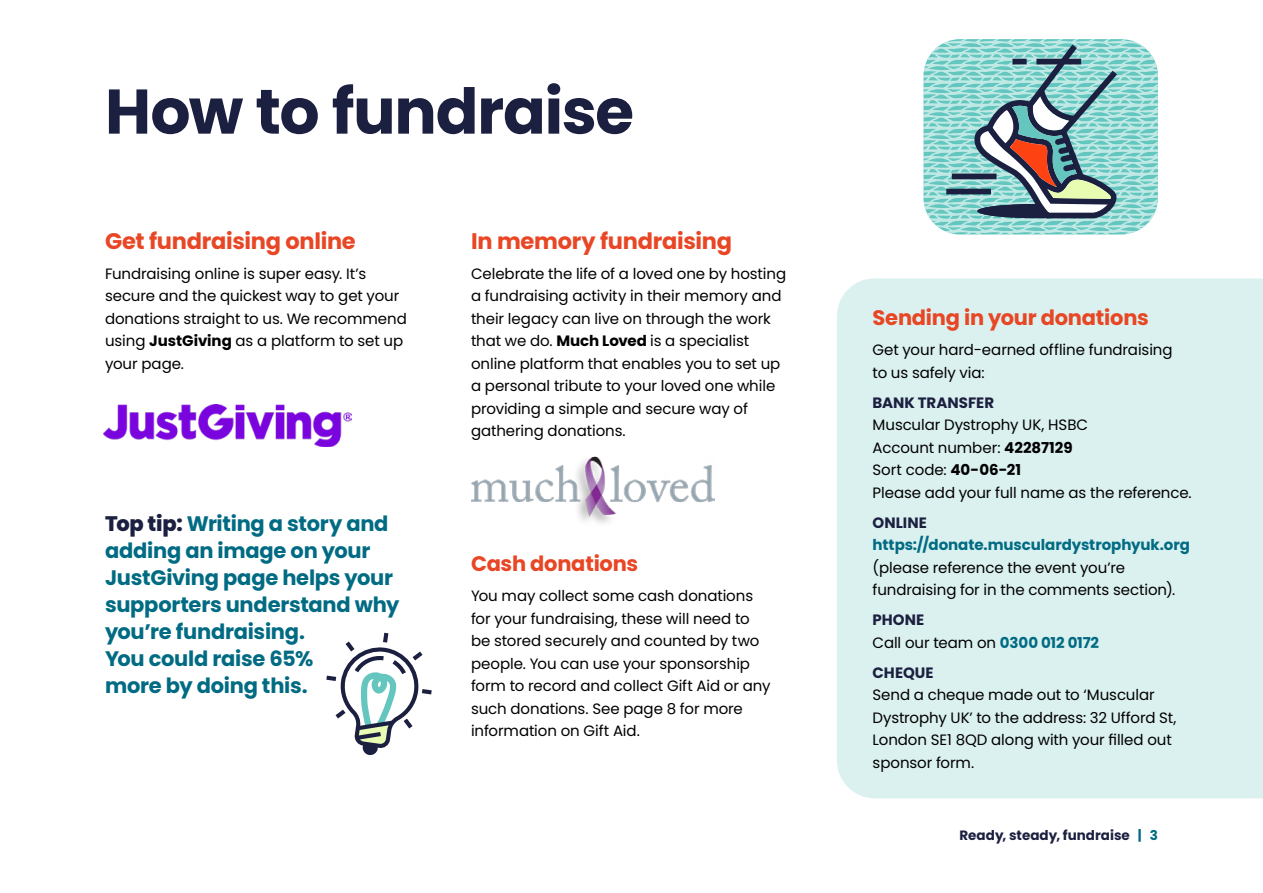
<style>
.page{position:relative;width:1263px;height:893px;background:#fff}
.page>*{position:absolute;margin:0;border:0;box-sizing:border-box;transform-origin:0 0}
.t1{font:700 63px "Poppins";letter-spacing:-.02em;color:#1c2040}
.t2{font:700 22.5px "Poppins";letter-spacing:-.01em;color:#e84624}
.t3{font:700 21px/27px "Poppins";letter-spacing:-.01em;color:#016b83}
.t4{font:700 21px "Poppins";letter-spacing:-.01em;color:#e84624}
.t5{font:15px/22.5px "Poppins";letter-spacing:-.005em;color:#000}
.t6{font:700 15px "Poppins";letter-spacing:-.005em;color:#016b83}
.t7{font:700 15px "Poppins";letter-spacing:.005em;color:#1c2040}
.t8{font:700 13.5px "Poppins";color:#1c2040}
.s1{font-weight:700}
.s2{font-weight:800;color:#1c2040}
.s3{font-weight:700;color:#1c2040}
.s4{font-weight:700;color:#016b83}
.s5{color:#016b83}
</style>
<div class="page">
<div style="left:837px;top:278px;width:426px;height:520px;background:#dbf1ef"></div>
<svg style="left:326px;top:632px;width:106px;height:124px"></svg>
<img style="left:104px;top:404px;width:247px;height:42px">
<svg style="left:923px;top:39px;width:235px;height:195px"></svg>
<div style="left:952px;top:174px;width:44px;height:5px;background:#1c2040"></div>
<div style="left:946px;top:189px;width:45px;height:5px;background:#1c2040"></div>
<svg style="left:969px;top:40px;width:154px;height:181px"></svg>
<img style="left:471px;top:456px;width:243px;height:67px">
<h1 class="t1" style="left:105px;top:75px;width:530px">How to fundraise</h1>
<h2 class="t2" style="left:105px;top:228px;width:252px">Get fundraising online</h2>
<p class="t5" style="left:105px;top:262px;width:303px">Fundraising online is super easy. It’s secure and the quickest way to get your donations straight to us. We recommend using <span class="s1">JustGiving</span> as a platform to set up your page.</p>
<h3 class="t3" style="left:105px;top:510px;width:296px"><span class="s2">Top tip:</span> Writing a story and adding an image on your<br>JustGiving page helps your supporters understand why you’re fundraising.<br>You could raise 65%<br>more by doing this.</h3>
<h2 class="t2" style="left:471px;top:228px;width:263px">In memory fundraising</h2>
<p class="t5" style="left:471px;top:262px;width:317px">Celebrate the life of a loved one by hosting a fundraising activity in their memory and their legacy can live on through the work that we do. <span class="s1">Much Loved</span> is a specialist online platform that enables you to set up a personal tribute to your loved one while providing a simple and secure way of gathering donations.</p>
<h3 class="t4" style="left:471px;top:552px;width:169px">Cash donations</h3>
<p class="t5" style="left:471px;top:585px;width:301px">You may collect some cash donations for your fundraising, these will need to be stored securely and counted by two people. You can use your sponsorship form to record and collect Gift Aid or any such donations. See page 8 for more information on Gift Aid.</p>
<h3 class="t4" style="left:872px;top:306px;width:278px">Sending in your donations</h3>
<p class="t5" style="left:872px;top:339px;width:302px">Get your hard-earned offline fundraising to us safely via:</p>
<p class="t7" style="left:872px;top:394px;width:123px">BANK TRANSFER</p>
<p class="t5" style="left:872px;top:414px;width:321px">Muscular Dystrophy UK, HSBC<br>Account number: <span class="s1">42287129<br></span>Sort code: <span class="s1">40-06-21<br></span>Please add your full name as the reference.</p>
<p class="t7" style="left:872px;top:514px;width:56px">ONLINE</p>
<p class="t6" style="left:872px;top:536px;width:319px">https://donate.musculardystrophyuk.org</p>
<p class="t5" style="left:872px;top:556px;width:304px">(please reference the event you’re fundraising for in the comments section).</p>
<p class="t5" style="left:872px;top:609px;width:228px"><span class="s3">PHONE<br></span>Call our team on <span class="s4">0300 012 0172</span></p>
<p class="t7" style="left:872px;top:664px;width:63px">CHEQUE</p>
<p class="t5" style="left:872px;top:684px;width:305px">Send a cheque made out to ‘Muscular<br>Dystrophy UK’ to the address: 32 Ufford St,<br>London SE1 8QD along with your filled out sponsor form.</p>
<p class="t8" style="left:959px;top:827px;width:200px">Ready, steady, fundraise <span class="s5">| 3</span></p>
</div>
